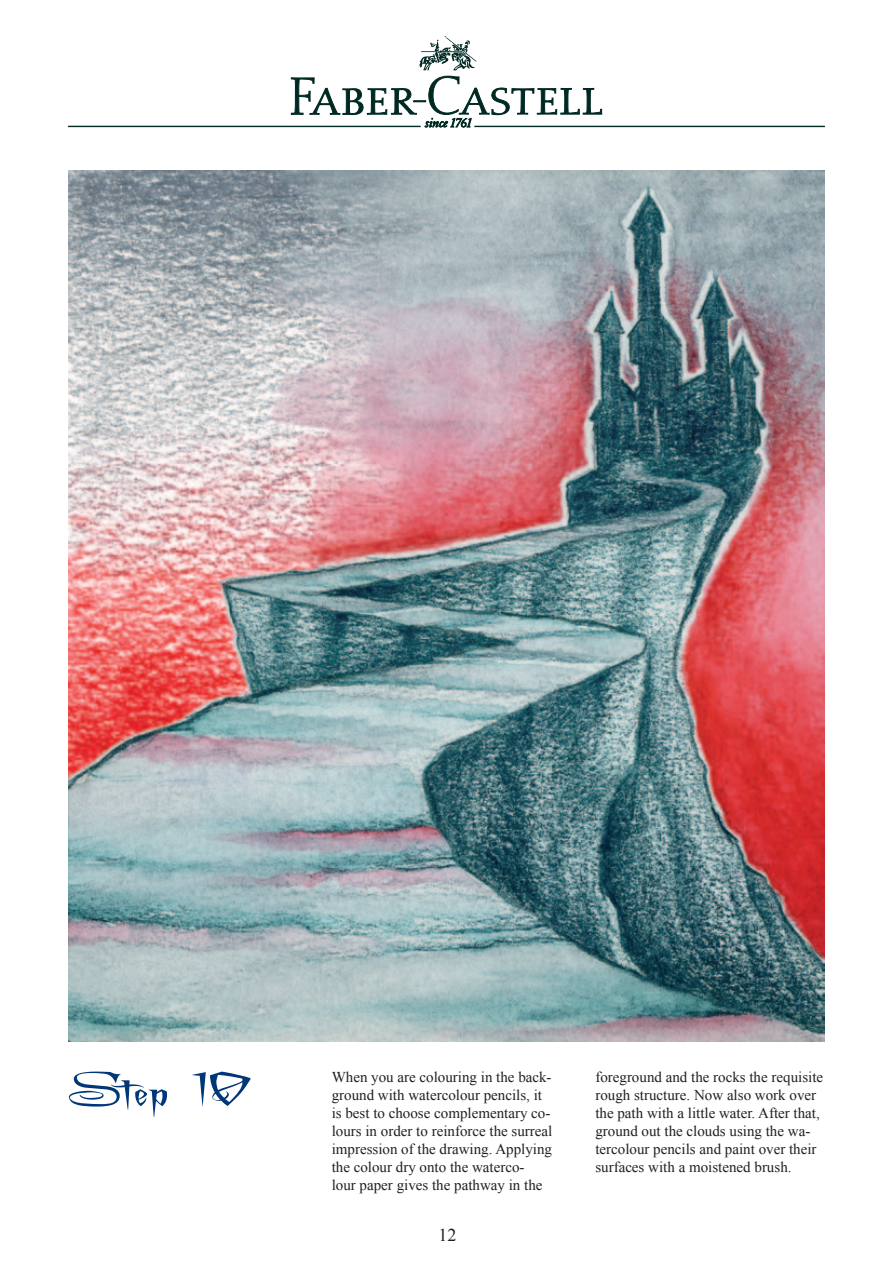
<style>
.page{position:relative;width:893px;height:1263px;background:#fff}
.page>*{position:absolute;margin:0;border:0;box-sizing:border-box;transform-origin:0 0}
.t1{font:52.5px "A Charming Font Superexpanded";color:#013778}
.t2{font:18px "Times New Roman";color:#231f20}
.t3{font:15px/18px "Times New Roman";color:#231f20}
</style>
<div class="page">
<svg style="left:291px;top:76px;width:311px;height:51px"></svg>
<svg style="left:419px;top:36px;width:58px;height:34px"></svg>
<hr style="left:68px;top:126px;width:353px;height:1px;background:#002923">
<hr style="left:474px;top:126px;width:351px;height:1px;background:#002923">
<img style="left:68px;top:170px;width:757px;height:871px">
<h1 class="t1" style="left:68px;top:1058px;width:185px">Step 10</h1>
<p class="t3" style="left:332px;top:1068px;width:222px">When you are colouring in the back&shy;ground with watercolour pencils, it is best to choose complementary co&shy;lours in order to reinforce the surreal impression of the drawing. Applying the colour dry onto the waterco&shy;lour paper gives the pathway in the</p>
<p class="t3" style="left:595px;top:1068px;width:229px">foreground and the rocks the requisite rough structure. Now also work over the path with a little water. After that, ground out the clouds using the wa&shy;tercolour pencils and paint over their surfaces with a moistened brush.</p>
<p class="t2" style="left:438px;top:1223px;width:19px">12</p>
</div>
